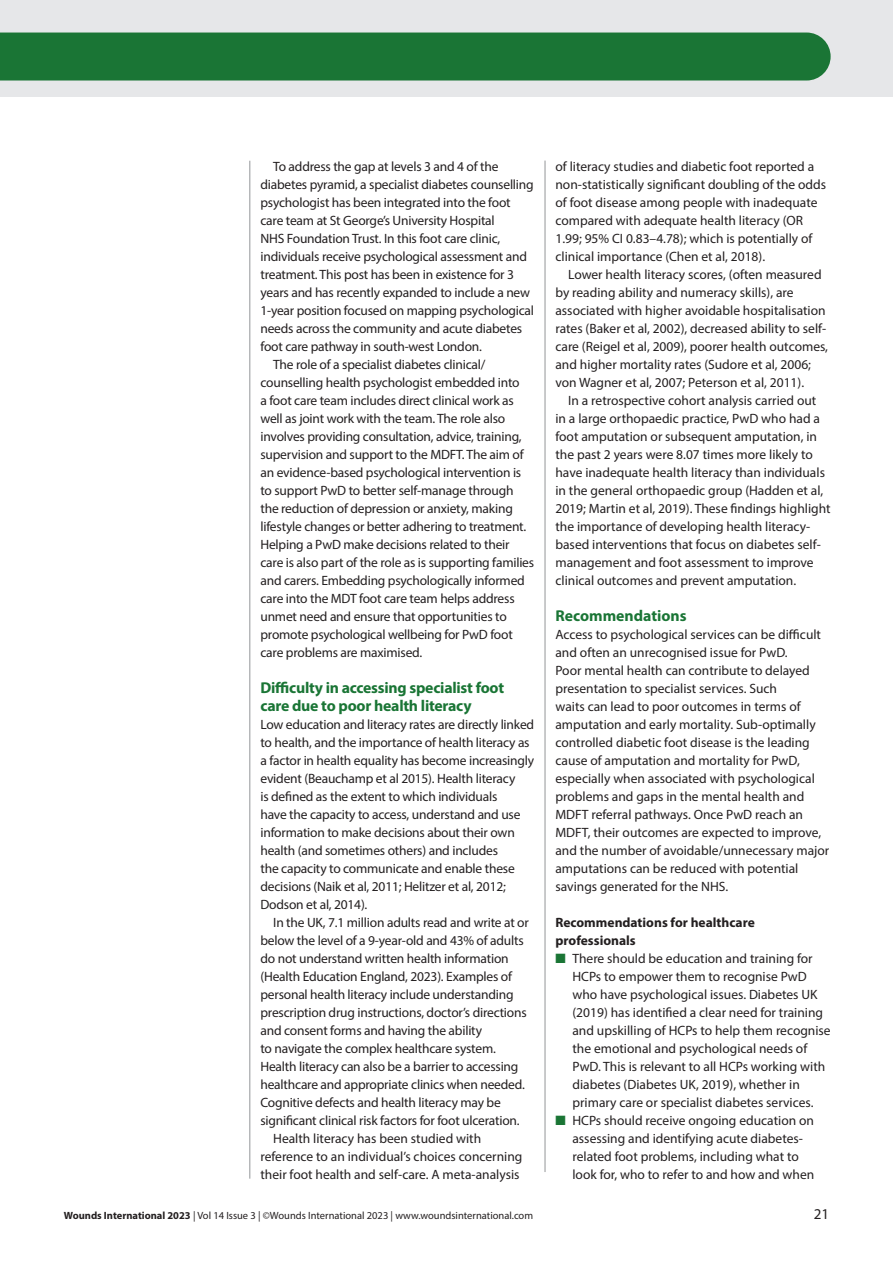
<style>
.page{position:relative;width:893px;height:1263px;background:#fff}
.page>*{position:absolute;margin:0;border:0;box-sizing:border-box;transform-origin:0 0}
.A-HEAD_CROSS_HEAD{font:700 15.75px/18px "Myriad Pro";letter-spacing:-.015em;color:#1a7535}
.BODY_INDENT{font:15px "Myriad Pro";color:#231f20}
.BODY_INDENT-2{font:13.5px/18px "Myriad Pro";letter-spacing:-.01em;color:#231f20}
.BODY_INDENT-3{font:700 13.5px/18px "Myriad Pro";color:#231f20}
.BODY_INDENT-4{font:10.5px "Myriad Pro";color:#231f20}
.s1{color:#1a7535}
.s2{font-weight:700}
</style>
<div class="page">
<div style="left:0;top:0;width:893px;height:97px;background:#e6e7e9"></div>
<div style="left:0;top:33px;width:831px;height:48px;background:#1a7535"></div>
<hr style="left:545px;top:161px;width:1px;height:1011px;background:#939598">
<hr style="left:250px;top:161px;width:1px;height:1018px;background:#939598">
<p class="BODY_INDENT-2" style="left:260px;top:157px;width:275px;text-indent:13px">To address the gap at levels 3 and 4 of the diabetes pyramid, a specialist diabetes counselling psychologist has been integrated into the foot care team at St George’s University Hospital<br>NHS Foundation Trust. In this foot care clinic, individuals receive psychological assessment and treatment. This post has been in existence for 3 years and has recently expanded to include a new 1-year position focused on mapping psychological needs across the community and acute diabetes foot care pathway in south-west London.</p>
<p class="BODY_INDENT-2" style="left:260px;top:355px;width:275px;text-indent:13px">The role of a specialist diabetes clinical/ counselling health psychologist embedded into<br>a foot care team includes direct clinical work as well as joint work with the team. The role also involves providing consultation, advice, training, supervision and support to the MDFT. The aim of an evidence-based psychological intervention is to support PwD to better self-manage through the reduction of depression or anxiety, making lifestyle changes or better adhering to treatment.<br>Helping a PwD make decisions related to their care is also part of the role as is supporting families and carers. Embedding psychologically informed care into the MDT foot care team helps address unmet need and ensure that opportunities to promote psychological wellbeing for PwD foot care problems are maximised.</p>
<p class="A-HEAD_CROSS_HEAD" style="left:260px;top:678px;width:245px">Difficulty in accessing specialist foot care due to poor health literacy</p>
<p class="BODY_INDENT-2" style="left:260px;top:715px;width:275px">Low education and literacy rates are directly linked to health, and the importance of health literacy as a factor in health equality has become increasingly evident (Beauchamp et al 2015). Health literacy<br>is defined as the extent to which individuals<br>have the capacity to access, understand and use information to make decisions about their own health (and sometimes others) and includes<br>the capacity to communicate and enable these decisions (Naik et al, 2011; Helitzer et al, 2012; Dodson et al, 2014).</p>
<p class="BODY_INDENT-2" style="left:260px;top:913px;width:270px;text-indent:13px">In the UK, 7.1 million adults read and write at or below the level of a 9-year-old and 43% of adults do not understand written health information (Health Education England, 2023). Examples of personal health literacy include understanding prescription drug instructions, doctor’s directions and consent forms and having the ability<br>to navigate the complex healthcare system.<br>Health literacy can also be a barrier to accessing healthcare and appropriate clinics when needed.<br>Cognitive defects and health literacy may be significant clinical risk factors for foot ulceration.</p>
<p class="BODY_INDENT-2" style="left:260px;top:1129px;width:263px;text-indent:13px">Health literacy has been studied with reference to an individual’s choices concerning their foot health and self-care. A meta-analysis</p>
<p class="BODY_INDENT-2" style="left:555px;top:157px;width:272px">of literacy studies and diabetic foot reported a non-statistically significant doubling of the odds of foot disease among people with inadequate compared with adequate health literacy (OR 1.99; 95% CI 0.83–4.78); which is potentially of clinical importance (Chen et al, 2018).</p>
<p class="BODY_INDENT-2" style="left:555px;top:265px;width:274px;text-indent:13px">Lower health literacy scores, (often measured by reading ability and numeracy skills), are associated with higher avoidable hospitalisation rates (Baker et al, 2002), decreased ability to self&shy;care (Reigel et al, 2009), poorer health outcomes, and higher mortality rates (Sudore et al, 2006; von Wagner et al, 2007; Peterson et al, 2011).</p>
<p class="BODY_INDENT-2" style="left:555px;top:391px;width:277px;text-indent:13px">In a retrospective cohort analysis carried out<br>in a large orthopaedic practice, PwD who had a foot amputation or subsequent amputation, in the past 2 years were 8.07 times more likely to have inadequate health literacy than individuals in the general orthopaedic group (Hadden et al, 2019; Martin et al, 2019). These findings highlight the importance of developing health literacy&shy;based interventions that focus on diabetes self&shy;management and foot assessment to improve clinical outcomes and prevent amputation.</p>
<p class="A-HEAD_CROSS_HEAD" style="left:555px;top:606px;width:133px">Recommendations</p>
<p class="BODY_INDENT-2" style="left:555px;top:625px;width:275px">Access to psychological services can be difficult and often an unrecognised issue for PwD.<br>Poor mental health can contribute to delayed presentation to specialist services. Such<br>waits can lead to poor outcomes in terms of amputation and early mortality. Sub-optimally controlled diabetic foot disease is the leading cause of amputation and mortality for PwD, especially when associated with psychological problems and gaps in the mental health and MDFT referral pathways. Once PwD reach an MDFT, their outcomes are expected to improve, and the number of avoidable/unnecessary major amputations can be reduced with potential savings generated for the NHS.</p>
<p class="BODY_INDENT-3" style="left:555px;top:913px;width:201px">Recommendations for healthcare professionals</p>
<p class="BODY_INDENT-2" style="left:572px;top:949px;width:260px;text-indent:-17px"><span class="s1">■</span> There should be education and training for HCPs to empower them to recognise PwD who have psychological issues. Diabetes UK (2019) has identified a clear need for training and upskilling of HCPs to help them recognise the emotional and psychological needs of PwD. This is relevant to all HCPs working with diabetes (Diabetes UK, 2019), whether in primary care or specialist diabetes services.</p>
<p class="BODY_INDENT-2" style="left:572px;top:1111px;width:243px;text-indent:-17px"><span class="s1">■</span> HCPs should receive ongoing education on assessing and identifying acute diabetes&shy;related foot problems, including what to look for, who to refer to and how and when</p>
<p class="BODY_INDENT-4" style="left:64px;top:1208px;width:471px"><span class="s2">Wounds International 2023</span> | Vol 14 Issue 3 | ©Wounds International 2023 | www.woundsinternational.com</p>
<p class="BODY_INDENT" style="left:814px;top:1204px;width:17px">21</p>
</div>
